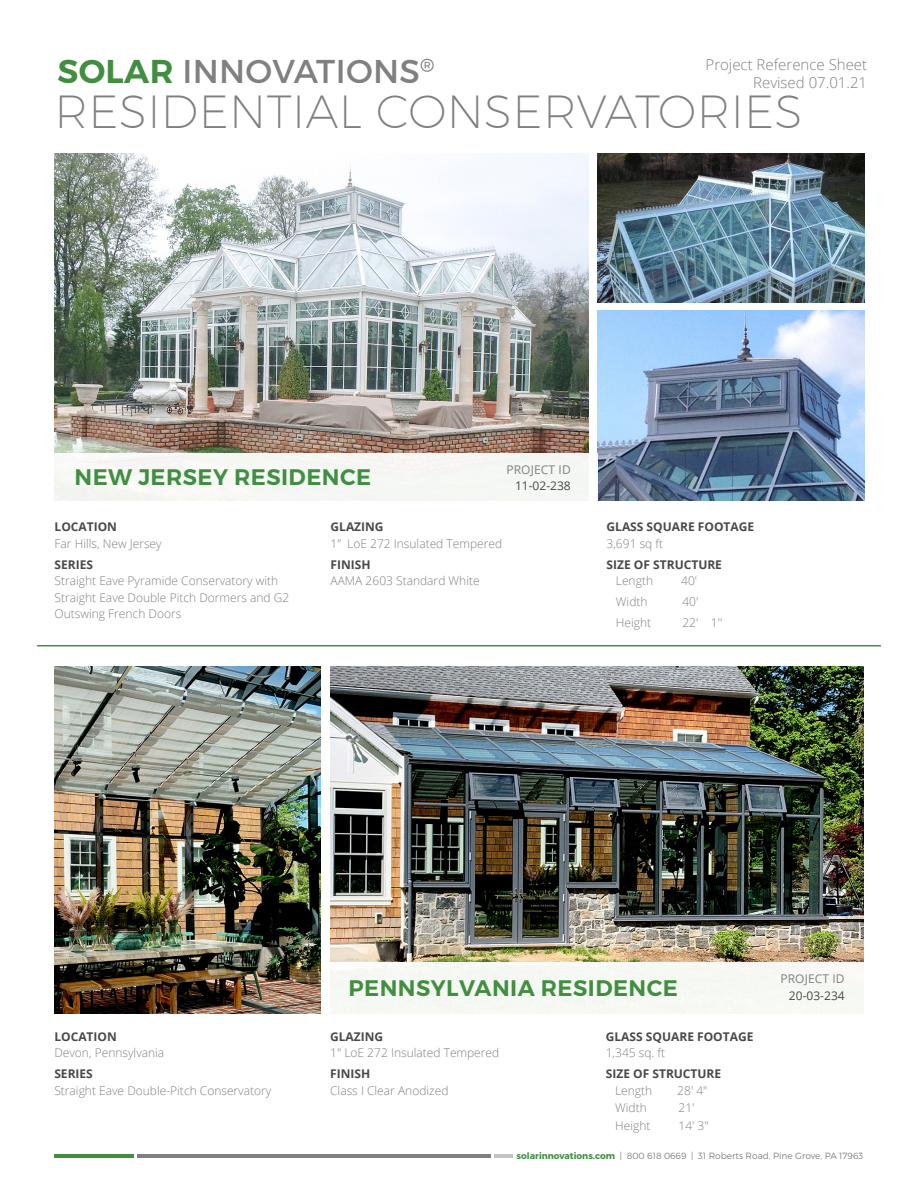
<style>
.page{position:relative;width:918px;height:1188px;background:#fff}
.page>*{position:absolute;margin:0;border:0;box-sizing:border-box;transform-origin:0 0}
.t1{font:200 46.5px "Montserrat";letter-spacing:.01em;color:#7f8080}
.t2{font:33px "Montserrat";letter-spacing:.01em;color:#7f8080}
.t3{font:600 22.5px "Montserrat";letter-spacing:.02em;color:#418e41}
.t4{font:300 15px/18px "Open Sans";color:#7f8080;text-align:right}
.t5{font:300 12px/16.5px "Open Sans";color:#7f8080}
.t6{font:700 12px/16.5px "Open Sans";color:#484948}
.t7{font:12px "Open Sans";letter-spacing:.01em;color:#7f8080}
.t8{font:12px "Open Sans";color:#484948}
.t9{font:300 9px "Montserrat";color:#7f8080}
.s1{font-weight:600;color:#418e41}
.s2{font-weight:700;color:#484948}
.s3{font-weight:300;color:#7f8080}
.s4{font-weight:700;color:#418e41}
</style>
<div class="page">
<hr style="left:137px;top:1155px;width:354px;height:3px;background:#7f8080">
<hr style="left:54px;top:1155px;width:80px;height:3px;background:#418e41">
<hr style="left:494px;top:1155px;width:19px;height:3px;background:#c5c2c1">
<img style="left:55px;top:153px;width:534px;height:300px">
<img style="left:598px;top:153px;width:267px;height:150px">
<img style="left:598px;top:311px;width:267px;height:190px">
<div style="left:45px;top:453px;width:553px;height:53px;background:#f6f7f4"></div>
<img style="left:330px;top:666px;width:534px;height:297px">
<img style="left:54px;top:666px;width:267px;height:348px">
<div style="left:325px;top:963px;width:547px;height:59px;background:#f6f9f4"></div>
<hr style="left:37px;top:645px;width:844px;height:1px;background:#418e41">
<h2 class="t2" style="left:57px;top:51px;width:379px"><span class="s1">SOLAR</span> INNOVATIONS<sup>®</sup></h2>
<p class="t4" style="left:706px;top:55px;width:163px">Project Reference Sheet<br>Revised 07.01.21</p>
<h1 class="t1" style="left:54px;top:83px;width:750px">RESIDENTIAL CONSERVATORIES</h1>
<p class="t3" style="left:75px;top:463px;width:298px">NEW JERSEY RESIDENCE</p>
<p class="t7" style="left:506px;top:461px;width:66px">PROJECT ID</p>
<p class="t8" style="left:515px;top:477px;width:57px">11-02-238</p>
<p class="t5" style="left:55px;top:518px;width:109px"><span class="s2">LOCATION<br></span>Far Hills, New Jersey</p>
<p class="t5" style="left:55px;top:556px;width:236px"><span class="s2">SERIES<br></span>Straight Eave Pyramide Conservatory with<br>Straight Eave Double Pitch Dormers and G2<br>Outswing French Doors</p>
<p class="t5" style="left:331px;top:518px;width:173px"><span class="s2">GLAZING<br></span>1” LoE 272 Insulated Tempered</p>
<p class="t5" style="left:331px;top:556px;width:151px"><span class="s2">FINISH<br></span>AAMA 2603 Standard White</p>
<p class="t6" style="left:607px;top:518px;width:149px">GLASS SQUARE FOOTAGE<br><span class="s3">3,691 sq ft</span></p>
<p class="t6" style="left:616px;top:556px;width:108px;text-indent:-9px">SIZE OF STRUCTURE<br><span class="s3">Length</span></p>
<p class="t5" style="left:681px;top:572px;width:18px">40'</p>
<p class="t5" style="left:616px;top:593px;width:33px">Width</p>
<p class="t5" style="left:682px;top:593px;width:18px">40'</p>
<p class="t5" style="left:616px;top:614px;width:37px">Height</p>
<p class="t5" style="left:682px;top:614px;width:41px">22' 1''</p>
<p class="t5" style="left:54px;top:1028px;width:111px"><span class="s2">LOCATION<br></span>Devon, Pennsylvania</p>
<p class="t5" style="left:54px;top:1065px;width:219px"><span class="s2">SERIES<br></span>Straight Eave Double-Pitch Conservatory</p>
<p class="t3" style="left:349px;top:974px;width:331px">PENNSYLVANIA RESIDENCE</p>
<p class="t7" style="left:780px;top:970px;width:66px">PROJECT ID</p>
<p class="t8" style="left:789px;top:987px;width:57px">20-03-234</p>
<p class="t5" style="left:330px;top:1028px;width:171px"><span class="s2">GLAZING<br></span>1" LoE 272 Insulated Tempered</p>
<p class="t5" style="left:330px;top:1065px;width:120px"><span class="s2">FINISH<br></span>Class I Clear Anodized</p>
<p class="t6" style="left:606px;top:1028px;width:149px">GLASS SQUARE FOOTAGE<br><span class="s3">1,345 sq. ft</span></p>
<p class="t6" style="left:615px;top:1065px;width:108px;text-indent:-9px">SIZE OF STRUCTURE<br><span class="s3">Length</span></p>
<p class="t5" style="left:677px;top:1082px;width:32px">28' 4"</p>
<p class="t5" style="left:615px;top:1099px;width:33px">Width</p>
<p class="t5" style="left:679px;top:1099px;width:18px">21'</p>
<p class="t5" style="left:615px;top:1117px;width:37px">Height</p>
<p class="t5" style="left:679px;top:1117px;width:32px">14' 3"</p>
<p class="t9" style="left:517px;top:1150px;width:348px"><span class="s4">solarinnovations.com</span> | 800 618 0669 | 31 Roberts Road, Pine Grove, PA 17963</p>
</div>
